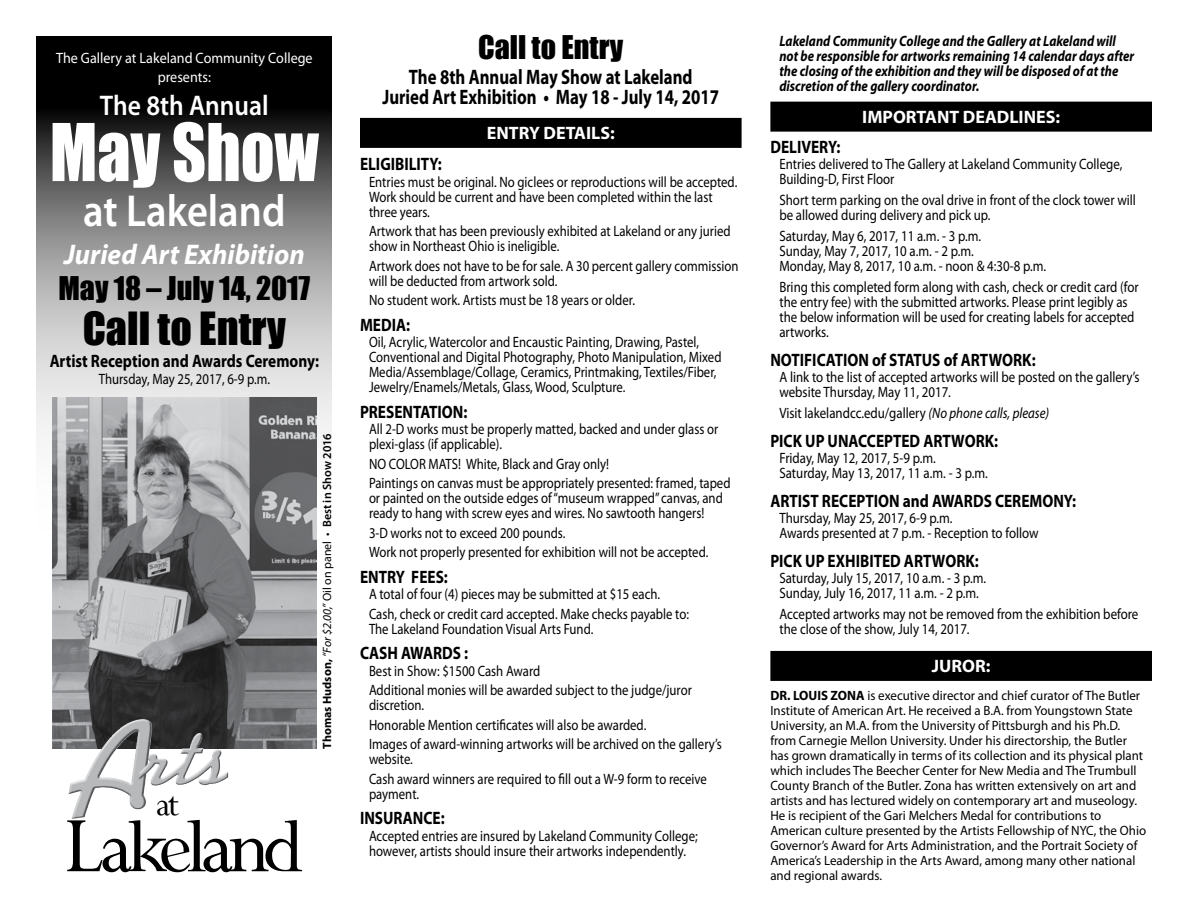
<style>
.page{position:relative;width:1188px;height:918px;background:#fff}
.page>*{position:absolute;margin:0;border:0;box-sizing:border-box;transform-origin:0 0}
.t1{font:73.5px "Impact";color:#fff;scale:.9 1}
.t2{font:600 45px "Myriad Pro";color:#fff;scale:.9 1}
.t3{font:42px "Impact";color:#000}
.t4{font:38.4px "Perpetua";color:#000}
.t5{font:30px "Impact";color:#000}
.t6{font:italic 700 28.5px "Myriad Pro";color:#fff;scale:.96 1}
.t7{font:600 28.5px "Myriad Pro";color:#fff;scale:.9 1}
.t8{font:700 21px/19.5px "Myriad Pro";color:#000;text-align:center;scale:.8 1}
.t9{font:700 18px "Myriad Pro";color:#000;scale:.85 1}
.t10{font:700 18px "Myriad Pro";color:#fff}
.t11{font:15px/15px "Myriad Pro";color:#000;scale:.85 1}
.t12{font:15px/15px "Myriad Pro";color:#000;scale:.86 1}
.t13{font:italic 700 15px/15px "Myriad Pro";color:#000;scale:.85 1}
.t14{font:15px/19.5px "Myriad Pro";color:#fff;text-align:center;scale:.94 1}
.t15{font:13.5px/15px "Myriad Pro";color:#000;scale:.96 1}
.t16{font:600 12px "Myriad Pro";color:#000}
.s1{font-weight:700}
.s2{font-weight:400;font-style:italic}
.s3{font-weight:400}
.s4{font-style:italic}
</style>
<div class="page">
<div style="left:360px;top:118px;width:382px;height:30px;background:#000"></div>
<div style="left:770px;top:102px;width:382px;height:30px;background:#000"></div>
<div style="left:770px;top:651px;width:382px;height:30px;background:#000"></div>
<svg style="left:36px;top:36px;width:296px;height:402px;background:#757575"></svg>
<img style="left:52px;top:397px;width:265px;height:352px">
<img style="left:68px;top:720px;width:70px;height:99px">
<svg style="left:67px;top:820px;width:235px;height:52px"></svg>
<p class="t14" style="left:56px;top:48px;width:274px">The Gallery at Lakeland Community College presents:</p>
<h3 class="t7" style="left:100px;top:87px;width:189px">The 8th Annual</h3>
<h1 class="t1" style="left:50px;top:95px;width:300px">May Show</h1>
<h2 class="t2" style="left:83px;top:182px;width:226px">at Lakeland</h2>
<h3 class="t6" style="left:64px;top:235px;width:252px">Juried Art Exhibition</h3>
<h3 class="t5" style="left:58px;top:265px;width:253px">May 18 – July 14, 2017</h3>
<h3 class="t3" style="left:83px;top:296px;width:205px">Call to Entry</h3>
<p class="t9" style="left:50px;top:349px;width:318px">Artist Reception and Awards Ceremony:</p>
<p class="t11" style="left:99px;top:371px;width:203px">Thursday, May 25, 2017, 6-9 p.m.</p>
<h3 class="t4" style="left:156px;top:779px;width:24px">at</h3>
<p class="t16" style="left:319px;top:749px;width:317px;rotate:-90deg"><span class="s1">Thomas Hudson,</span> <span class="s2">“For $2.00,”</span> <span class="s3">Oil on panel •</span> Best in Show 2016</p>
<h3 class="t5" style="left:478px;top:24px;width:147px">Call to Entry</h3>
<h3 class="t8" style="left:382px;top:67px;width:422px">The 8th Annual May Show at Lakeland<br>Juried Art Exhibition • May 18 - July 14, 2017</h3>
<p class="t10" style="left:487px;top:121px;width:130px">ENTRY DETAILS:</p>
<p class="t9" style="left:360px;top:153px;width:98px">ELIGIBILITY:</p>
<p class="t11" style="left:369px;top:174px;width:435px">Entries must be original. No giclees or reproductions will be accepted.<br>Work should be current and have been completed within the last three years.</p>
<p class="t11" style="left:369px;top:224px;width:427px">Artwork that has been previously exhibited at Lakeland or any juried show in Northeast Ohio is ineligible.</p>
<p class="t11" style="left:369px;top:258px;width:436px">Artwork does not have to be for sale. A 30 percent gallery commission will be deducted from artwork sold.</p>
<p class="t11" style="left:369px;top:293px;width:314px">No student work. Artists must be 18 years or older.</p>
<p class="t9" style="left:360px;top:313px;width:60px">MEDIA:</p>
<p class="t11" style="left:369px;top:335px;width:416px">Oil, Acrylic, Watercolor and Encaustic Painting, Drawing, Pastel, Conventional and Digital Photography, Photo Manipulation, Mixed Media/Assemblage/Collage, Ceramics, Printmaking, Textiles/Fiber, Jewelry/Enamels/Metals, Glass, Wood, Sculpture.</p>
<p class="t9" style="left:360px;top:400px;width:128px">PRESENTATION:</p>
<p class="t11" style="left:369px;top:422px;width:413px">All 2-D works must be properly matted, backed and under glass or plexi-glass (if applicable).</p>
<p class="t11" style="left:369px;top:454px;width:427px;line-height:19.5px">NO COLOR MATS! White, Black and Gray only!<br>Paintings on canvas must be appropriately presented: framed, taped</p>
<p class="t11" style="left:369px;top:491px;width:418px">or painted on the outside edges of “museum wrapped” canvas, and ready to hang with screw eyes and wires. No sawtooth hangers!</p>
<p class="t11" style="left:369px;top:523px;width:401px;line-height:19.5px">3-D works not to exceed 200 pounds.<br>Work not properly presented for exhibition will not be accepted.</p>
<p class="t9" style="left:360px;top:565px;width:105px">ENTRY FEES:</p>
<p class="t11" style="left:369px;top:584px;width:378px;line-height:19.5px">A total of four (4) pieces may be submitted at $15 each.<br>Cash, check or credit card accepted. Make checks payable to:</p>
<p class="t11" style="left:369px;top:621px;width:266px">The Lakeland Foundation Visual Arts Fund.</p>
<p class="t9" style="left:360px;top:642px;width:129px">CASH AWARDS :</p>
<p class="t11" style="left:369px;top:661px;width:381px;line-height:19.5px">Best in Show: $1500 Cash Award<br>Additional monies will be awarded subject to the judge/juror</p>
<p class="t11" style="left:369px;top:695px;width:417px;line-height:19.5px">discretion.<br>Honorable Mention certificates will also be awarded.<br>Images of award-winning artworks will be archived on the gallery’s</p>
<p class="t11" style="left:369px;top:749px;width:399px;line-height:19.5px">website.<br>Cash award winners are required to fill out a W-9 form to receive</p>
<p class="t11" style="left:369px;top:786px;width:61px">payment.</p>
<p class="t9" style="left:360px;top:807px;width:101px">INSURANCE:</p>
<p class="t11" style="left:369px;top:828px;width:388px">Accepted entries are insured by Lakeland Community College; however, artists should insure their artworks independently.</p>
<p class="t13" style="left:779px;top:33px;width:419px">Lakeland Community College and the Gallery at Lakeland will not be responsible for artworks remaining 14 calendar days after the closing of the exhibition and they will be disposed of at the discretion of the gallery coordinator.</p>
<p class="t10" style="left:862px;top:105px;width:199px">IMPORTANT DEADLINES:</p>
<p class="t9" style="left:770px;top:135px;width:84px">DELIVERY:</p>
<p class="t12" style="left:779px;top:156px;width:400px">Entries delivered to The Gallery at Lakeland Community College,<br>Building-D, First Floor</p>
<p class="t12" style="left:779px;top:192px;width:416px">Short term parking on the oval drive in front of the clock tower will be allowed during delivery and pick up.</p>
<p class="t12" style="left:779px;top:228px;width:312px">Saturday, May 6, 2017, 11 a.m. - 3 p.m.<br>Sunday, May 7, 2017, 10 a.m. - 2 p.m.<br>Monday, May 8, 2017, 10 a.m. - noon &amp; 4:30-8 p.m.</p>
<p class="t12" style="left:779px;top:279px;width:419px">Bring this completed form along with cash, check or credit card (for the entry fee) with the submitted artworks. Please print legibly as the below information will be used for creating labels for accepted artworks.</p>
<p class="t9" style="left:770px;top:348px;width:314px">NOTIFICATION of STATUS of ARTWORK:</p>
<p class="t12" style="left:779px;top:369px;width:421px">A link to the list of accepted artworks will be posted on the gallery’s website Thursday, May 11, 2017.</p>
<p class="t12" style="left:779px;top:405px;width:315px">Visit lakelandcc.edu/gallery <span class="s4">(No phone calls, please)</span></p>
<p class="t9" style="left:770px;top:429px;width:270px">PICK UP UNACCEPTED ARTWORK:</p>
<p class="t12" style="left:779px;top:450px;width:244px">Friday, May 12, 2017, 5-9 p.m.<br>Saturday, May 13, 2017, 11 a.m. - 3 p.m.</p>
<p class="t9" style="left:770px;top:489px;width:361px">ARTIST RECEPTION and AWARDS CEREMONY:</p>
<p class="t12" style="left:779px;top:510px;width:303px">Thursday, May 25, 2017, 6-9 p.m.<br>Awards presented at 7 p.m. - Reception to follow</p>
<p class="t9" style="left:770px;top:549px;width:247px">PICK UP EXHIBITED ARTWORK:</p>
<p class="t12" style="left:779px;top:570px;width:242px">Saturday, July 15, 2017, 10 a.m. - 3 p.m.<br>Sunday, July 16, 2017, 11 a.m. - 2 p.m.</p>
<p class="t12" style="left:779px;top:606px;width:419px">Accepted artworks may not be removed from the exhibition before the close of the show, July 14, 2017.</p>
<p class="t10" style="left:932px;top:654px;width:60px">JUROR:</p>
<p class="t15" style="left:770px;top:688px;width:393px"><span class="s1">DR. LOUIS ZONA</span> is executive director and chief curator of The Butler Institute of American Art. He received a B.A. from Youngstown State University, an M.A. from the University of Pittsburgh and his Ph.D. from Carnegie Mellon University. Under his directorship, the Butler has grown dramatically in terms of its collection and its physical plant which includes The Beecher Center for New Media and The Trumbull County Branch of the Butler. Zona has written extensively on art and artists and has lectured widely on contemporary art and museology.<br>He is recipient of the Gari Melchers Medal for contributions to American culture presented by the Artists Fellowship of NYC, the Ohio Governor’s Award for Arts Administration, and the Portrait Society of America’s Leadership in the Arts Award, among many other national and regional awards.</p>
</div>
